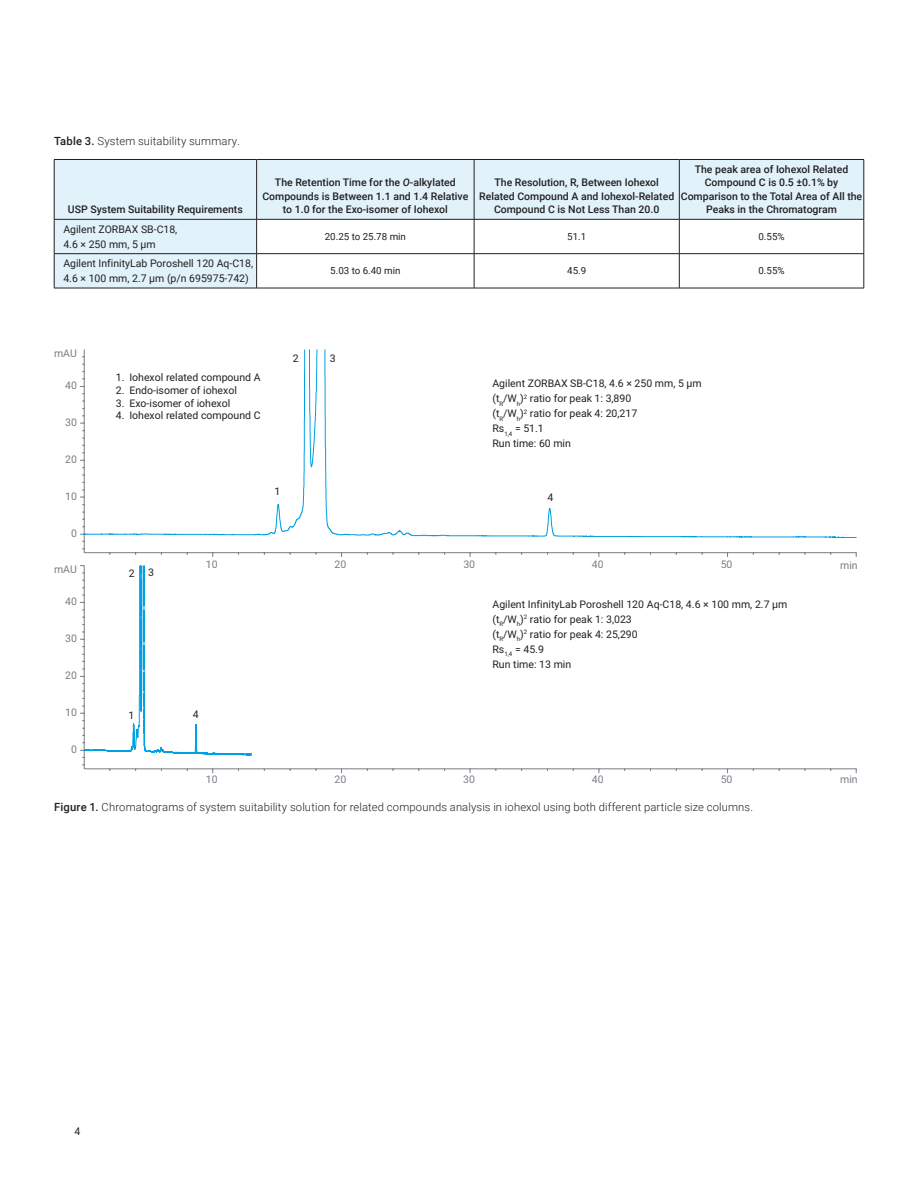
<style>
.page{position:relative;width:918px;height:1188px;background:#fff}
.page>*{position:absolute;margin:0;border:0;box-sizing:border-box;transform-origin:0 0}
.t1{font:300 11.25px "Roboto";letter-spacing:.01em;color:#231f20}
.Table_text{font:10.5px/15px "Roboto";color:#231f20}
.Table_header{font:500 10.5px/13.5px "Roboto";color:#231f20;text-align:center}
.t2{font:10.5px "Roboto";letter-spacing:-.01em;color:#787d83}
.Table_text_small_cen{font:9.75px "Roboto";color:#231f20}
.s1{font-weight:500}
.s2{font-style:italic}
</style>
<div class="page">
<svg style="left:55px;top:160px;width:809px;height:128px;fill:#e1f2fb"></svg>
<hr style="left:256px;top:160px;width:1px;height:59px;background:#231f20">
<hr style="left:474px;top:160px;width:1px;height:59px;background:#231f20">
<hr style="left:679px;top:160px;width:1px;height:59px;background:#231f20">
<hr style="left:474px;top:220px;width:1px;height:33px;background:#231f20">
<hr style="left:679px;top:220px;width:1px;height:33px;background:#231f20">
<hr style="left:54px;top:253px;width:203px;height:1px;background:#231f20">
<hr style="left:257px;top:253px;width:217px;height:1px;background:#231f20">
<hr style="left:474px;top:253px;width:205px;height:1px;background:#231f20">
<hr style="left:474px;top:254px;width:1px;height:34px;background:#231f20">
<hr style="left:679px;top:253px;width:185px;height:1px;background:#231f20">
<hr style="left:679px;top:254px;width:1px;height:34px;background:#231f20">
<hr style="left:54px;top:159px;width:203px;height:1px;background:#231f20">
<hr style="left:54px;top:160px;width:1px;height:59px;background:#231f20">
<hr style="left:257px;top:159px;width:217px;height:1px;background:#231f20">
<hr style="left:474px;top:159px;width:205px;height:1px;background:#231f20">
<hr style="left:679px;top:159px;width:185px;height:1px;background:#231f20">
<hr style="left:864px;top:160px;width:1px;height:59px;background:#231f20">
<hr style="left:257px;top:219px;width:217px;height:1px;background:#231f20">
<hr style="left:474px;top:219px;width:205px;height:1px;background:#231f20">
<hr style="left:679px;top:219px;width:185px;height:1px;background:#231f20">
<hr style="left:864px;top:220px;width:1px;height:33px;background:#231f20">
<hr style="left:864px;top:254px;width:1px;height:34px;background:#231f20">
<hr style="left:257px;top:288px;width:217px;height:1px;background:#231f20">
<hr style="left:474px;top:288px;width:205px;height:1px;background:#231f20">
<hr style="left:679px;top:288px;width:185px;height:1px;background:#231f20">
<hr style="left:54px;top:219px;width:203px;height:1px;background:#231f20">
<hr style="left:54px;top:220px;width:1px;height:33px;background:#231f20">
<hr style="left:256px;top:220px;width:1px;height:33px;background:#231f20">
<hr style="left:54px;top:254px;width:1px;height:34px;background:#231f20">
<hr style="left:256px;top:254px;width:1px;height:34px;background:#231f20">
<hr style="left:54px;top:288px;width:203px;height:1px;background:#231f20">
<hr style="left:84px;top:552px;width:773px;height:1px;background:#787d83">
<hr style="left:84px;top:350px;width:1px;height:203px;background:#787d83">
<svg style="left:83px;top:349px;width:774px;height:190px"></svg>
<hr style="left:84px;top:768px;width:773px;height:1px;background:#787d83">
<hr style="left:84px;top:566px;width:1px;height:203px;background:#787d83">
<svg style="left:80px;top:565px;width:172px;height:193px"></svg>
<p class="t1" style="left:54px;top:133px;width:187px"><span class="s1">Table 3.</span> System suitability summary.</p>
<p class="Table_header" style="left:68px;top:203px;width:176px">USP System Suitability Requirements</p>
<p class="Table_header" style="left:681px;top:162px;width:183px">The peak area of Iohexol Related<br>Compound C is 0.5 ±0.1% by<br>Comparison to the Total Area of All the<br>Peaks in the Chromatogram</p>
<p class="Table_header" style="left:262px;top:176px;width:207px">The Retention Time for the <span class="s2">O</span>-alkylated<br>Compounds is Between 1.1 and 1.4 Relative to 1.0 for the Exo-isomer of Iohexol</p>
<p class="Table_header" style="left:479px;top:176px;width:197px">The Resolution, R, Between Iohexol<br>Related Compound A and Iohexol-Related<br>Compound C is Not Less Than 20.0</p>
<p class="Table_text" style="left:63px;top:221px;width:116px">Agilent ZORBAX SB-C18,<br>4.6 × 250 mm, 5 µm</p>
<p class="Table_text_small_cen" style="left:325px;top:230px;width:83px">20.25 to 25.78 min</p>
<p class="Table_text_small_cen" style="left:567px;top:230px;width:21px">51.1</p>
<p class="Table_text_small_cen" style="left:759px;top:230px;width:28px">0.55%</p>
<p class="Table_text" style="left:63px;top:255px;width:191px">Agilent InfinityLab Poroshell 120 Aq-C18,<br>4.6 × 100 mm, 2.7 μm (p/n 695975-742)</p>
<p class="Table_text_small_cen" style="left:330px;top:264px;width:72px">5.03 to 6.40 min</p>
<p class="Table_text_small_cen" style="left:567px;top:264px;width:21px">45.9</p>
<p class="Table_text_small_cen" style="left:759px;top:264px;width:28px">0.55%</p>
<p class="t2" style="left:54px;top:345px;width:25px">mAU</p>
<p class="t2" style="left:65px;top:378px;width:13px">40</p>
<p class="t2" style="left:65px;top:415px;width:13px">30</p>
<p class="t2" style="left:65px;top:452px;width:13px">20</p>
<p class="t2" style="left:65px;top:489px;width:13px">10</p>
<p class="t2" style="left:71px;top:526px;width:7px">0</p>
<p class="t2" style="left:54px;top:562px;width:25px">mAU</p>
<p class="t2" style="left:65px;top:594px;width:13px">40</p>
<p class="t2" style="left:65px;top:631px;width:13px">30</p>
<p class="t2" style="left:65px;top:668px;width:13px">20</p>
<p class="t2" style="left:65px;top:705px;width:13px">10</p>
<p class="t2" style="left:71px;top:742px;width:7px">0</p>
<p class="Table_text" style="left:116px;top:370px;width:146px">1. Iohexol related compound A</p>
<p class="Table_text" style="left:116px;top:382px;width:123px">2. Endo-isomer of iohexol</p>
<p class="Table_text" style="left:116px;top:395px;width:116px">3. Exo-isomer of iohexol</p>
<p class="Table_text" style="left:116px;top:408px;width:146px">4. Iohexol related compound C</p>
<p class="Table_text" style="left:293px;top:350px;width:7px">2</p>
<p class="Table_text" style="left:330px;top:350px;width:7px">3</p>
<p class="Table_text" style="left:275px;top:484px;width:7px">1</p>
<p class="Table_text" style="left:492px;top:376px;width:211px">Agilent ZORBAX SB-C18, 4.6 × 250 mm, 5 μm (t<sub>R</sub>/W<sub>h</sub>)<sup>2</sup> ratio for peak 1: 3,890<br>(t<sub>R</sub>/W<sub>h</sub>)<sup>2</sup> ratio for peak 4: 20,217<br>Rs<sub>1,4</sub> = 51.1<br>Run time: 60 min</p>
<p class="Table_text" style="left:547px;top:490px;width:7px">4</p>
<p class="Table_text" style="left:129px;top:565px;width:7px">2</p>
<p class="Table_text" style="left:148px;top:564px;width:7px">3</p>
<p class="Table_text" style="left:128px;top:707px;width:7px">1</p>
<p class="t2" style="left:206px;top:557px;width:13px">10</p>
<p class="t2" style="left:335px;top:557px;width:13px">20</p>
<p class="t2" style="left:463px;top:557px;width:13px">30</p>
<p class="t2" style="left:592px;top:557px;width:13px">40</p>
<p class="t2" style="left:721px;top:557px;width:13px">50</p>
<p class="t2" style="left:840px;top:558px;width:19px">min</p>
<p class="Table_text" style="left:492px;top:596px;width:296px">Agilent InfinityLab Poroshell 120 Aq-C18, 4.6 × 100 mm, 2.7 μm (t<sub>R</sub>/W<sub>h</sub>)<sup>2</sup> ratio for peak 1: 3,023<br>(t<sub>R</sub>/W<sub>h</sub>)<sup>2</sup> ratio for peak 4: 25,290<br>Rs<sub>1,4</sub> = 45.9<br>Run time: 13 min</p>
<p class="Table_text" style="left:193px;top:706px;width:7px">4</p>
<p class="t2" style="left:206px;top:772px;width:13px">10</p>
<p class="t2" style="left:335px;top:772px;width:13px">20</p>
<p class="t2" style="left:463px;top:772px;width:13px">30</p>
<p class="t2" style="left:592px;top:772px;width:13px">40</p>
<p class="t2" style="left:721px;top:772px;width:13px">50</p>
<p class="t2" style="left:840px;top:772px;width:19px">min</p>
<p class="t1" style="left:54px;top:799px;width:701px"><span class="s1">Figure 1.</span> Chromatograms of system suitability solution for related compounds analysis in iohexol using both different particle size columns.</p>
<p class="Table_text" style="left:75px;top:1124px;width:7px">4</p>
</div>
